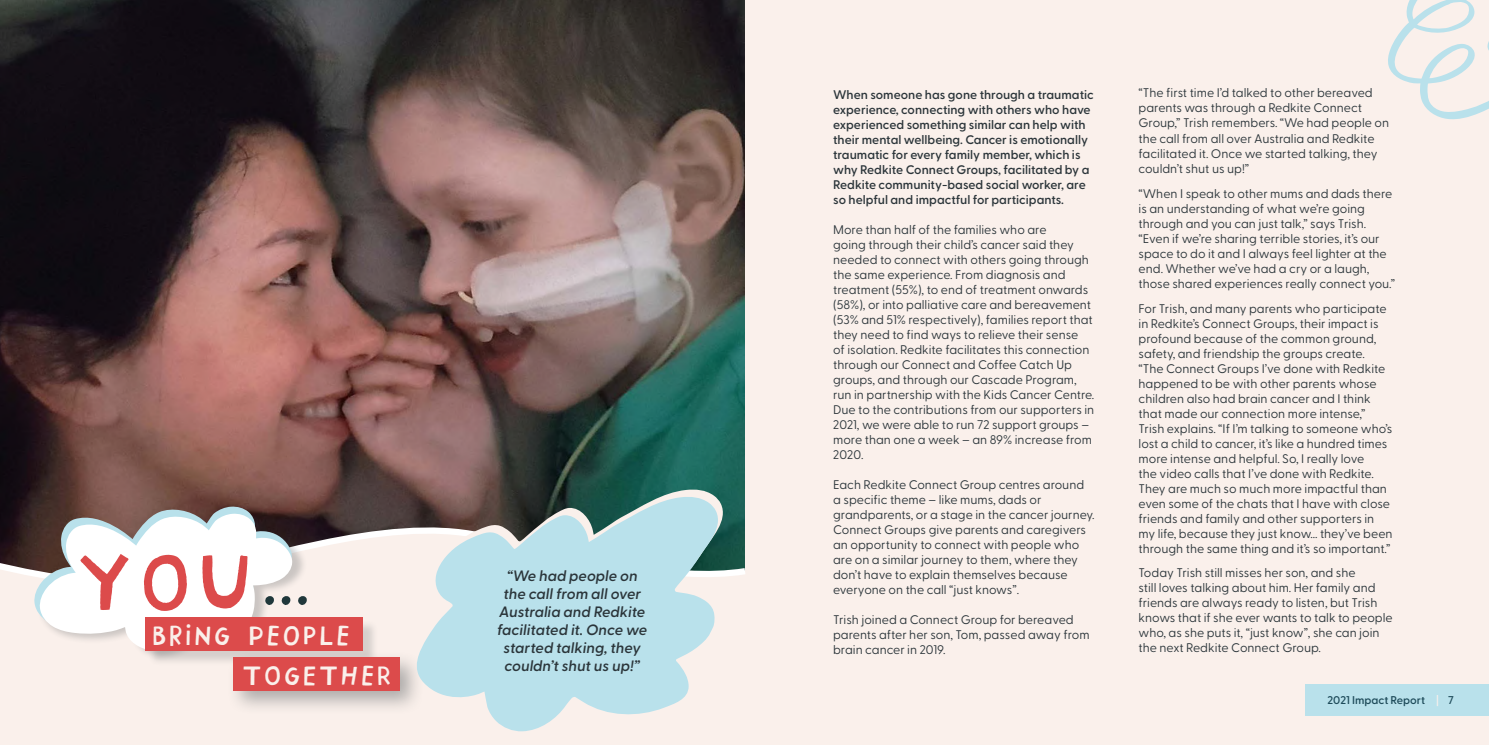
<style>
.page{position:relative;width:1489px;height:745px;background:#fff}
.page>*{position:absolute;margin:0;border:0;box-sizing:border-box;transform-origin:0 0}
.t1{font:77.88px "Matilda";color:#20383b}
.t2{font:26.25px/39.5px "Matilda";color:#faf0eb}
.t3{font:italic 600 15px/18px "Greycliff CF";color:#2b353a;text-align:center}
.t4{font:12.5px/15px "Greycliff CF";color:#2b353a}
.t5{font:600 12.5px/15px "Greycliff CF";color:#2b353a}
.t6{font:600 11.25px "Greycliff CF";color:#1e4b5a}
.s1{font-weight:500;color:#faf0eb}
</style>
<div class="page">
<div style="left:744px;top:0;width:744px;height:744px;background:#faf0eb"></div>
<img style="left:0;top:0;width:744px;height:514px">
<div style="left:0;top:595px;width:744px;height:149px;background:#faf0eb"></div>
<svg style="left:0;top:514px;width:745px;height:81px;background:#aba6a3"></svg>
<svg style="left:1388px;top:0;width:100px;height:120px"></svg>
<div style="left:37px;top:508px;width:270px;height:153px;background:#2b353a;opacity:.23"></div>
<svg style="left:34px;top:506px;width:258px;height:145px"></svg>
<div style="left:147px;top:619px;width:232px;height:46px;background:#2b353a;opacity:.18"></div>
<div style="left:145px;top:617px;width:218px;height:33px;background:#dc4b4b"></div>
<div style="left:227px;top:650px;width:197px;height:64px;background:#2b353a;opacity:.37"></div>
<div style="left:234px;top:657px;width:166px;height:33px;background:#dc4b4b"></div>
<svg style="left:415px;top:488px;width:314px;height:235px;background:#6a7b74"></svg>
<svg style="left:410px;top:496px;width:314px;height:235px;background:#bad4d9"></svg>
<div style="left:1305px;top:684px;width:183px;height:31px;background:#b9e1eb"></div>
<h1 class="t1" style="left:261px;top:540px;width:51px">...</h1>
<h2 class="t2" style="left:241px;top:616px;width:148px;text-indent:-90px">BRING PEOPLE<br>TOGETHER</h2>
<p class="t3" style="left:497px;top:565px;width:151px">“We had people on the call from all over<br>Australia and Redkite facilitated it. Once we started talking, they couldn’t shut us up!”</p>
<p class="t5" style="left:833px;top:86px;width:262px">When someone has gone through a traumatic experience, connecting with others who have experienced something similar can help with their mental wellbeing. Cancer is emotionally traumatic for every family member, which is why Redkite Connect Groups, facilitated by a Redkite community-based social worker, are so helpful and impactful for participants.</p>
<p class="t4" style="left:833px;top:221px;width:263px">More than half of the families who are<br>going through their child’s cancer said they needed to connect with others going through the same experience. From diagnosis and treatment (55%), to end of treatment onwards (58%), or into palliative care and bereavement (53% and 51% respectively), families report that they need to find ways to relieve their sense<br>of isolation. Redkite facilitates this connection through our Connect and Coffee Catch Up groups, and through our Cascade Program, run in partnership with the Kids Cancer Centre.<br>Due to the contributions from our supporters in 2021, we were able to run 72 support groups – more than one a week – an 89% increase from 2020.</p>
<p class="t4" style="left:833px;top:476px;width:263px">Each Redkite Connect Group centres around a specific theme – like mums, dads or grandparents, or a stage in the cancer journey.<br>Connect Groups give parents and caregivers an opportunity to connect with people who are on a similar journey to them, where they don’t have to explain themselves because everyone on the call “just knows”.</p>
<p class="t4" style="left:833px;top:611px;width:258px">Trish joined a Connect Group for bereaved parents after her son, Tom, passed away from brain cancer in 2019.</p>
<p class="t4" style="left:1138px;top:85px;width:252px">“The first time I’d talked to other bereaved parents was through a Redkite Connect Group,” Trish remembers. “We had people on the call from all over Australia and Redkite facilitated it. Once we started talking, they couldn’t shut us up!”</p>
<p class="t4" style="left:1138px;top:185px;width:258px">“When I speak to other mums and dads there is an understanding of what we’re going through and you can just talk,” says Trish. “Even if we’re sharing terrible stories, it’s our space to do it and I always feel lighter at the end. Whether we’ve had a cry or a laugh, those shared experiences really connect you.”</p>
<p class="t4" style="left:1138px;top:300px;width:255px">For Trish, and many parents who participate in Redkite’s Connect Groups, their impact is profound because of the common ground, safety, and friendship the groups create. “The Connect Groups I’ve done with Redkite happened to be with other parents whose children also had brain cancer and I think that made our connection more intense,” Trish explains. “If I’m talking to someone who’s lost a child to cancer, it’s like a hundred times more intense and helpful. So, I really love<br>the video calls that I’ve done with Redkite.<br>They are much so much more impactful than even some of the chats that I have with close friends and family and other supporters in my life, because they just know... they’ve been through the same thing and it’s so important.”</p>
<p class="t4" style="left:1138px;top:563px;width:256px">Today Trish still misses her son, and she<br>still loves talking about him. Her family and friends are always ready to listen, but Trish knows that if she ever wants to talk to people who, as she puts it, “just know”, she can join the next Redkite Connect Group.</p>
<p class="t6" style="left:1327px;top:690px;width:128px">2021 Impact Report <span class="s1">|</span> 7</p>
</div>
